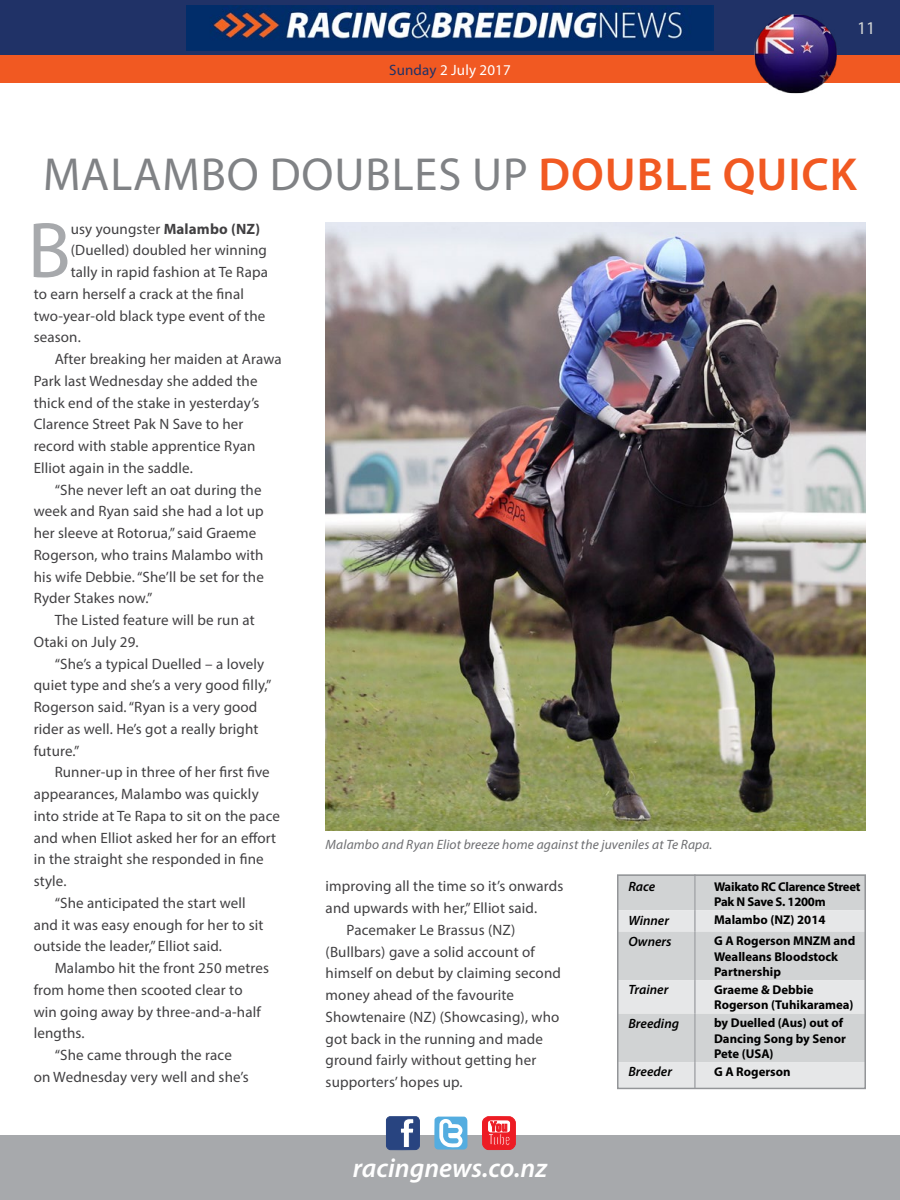
<style>
.page{position:relative;width:900px;height:1200px;background:#fff}
.page>*{position:absolute;margin:0;border:0;box-sizing:border-box;transform-origin:0 0}
.t1{font:79.5px "Myriad Pro";color:#a7a9ac}
.t2{font:46.5px "Myriad Pro";letter-spacing:.02em;color:#808285}
.t3{font:italic 600 27px "Myriad Pro";color:#fff}
.t4{font:18px "Myriad Pro";color:#d1d4d4}
.t5{font:15px "Myriad Pro";letter-spacing:.01em;color:#414042}
.t6{font:15px "Myriad Pro";letter-spacing:.01em;color:#fff}
.t7{font:italic 13.5px "Myriad Pro";letter-spacing:.01em;color:#6d6e71}
.t8{font:italic 600 13.5px "Myriad Pro";color:#000}
.t9{font:700 12.75px/15.3px "Myriad Pro";color:#000}
.t10{font:700 12.75px/15.3px "Myriad Pro";letter-spacing:-.02em;color:#000}
.s1{color:#203267}
.s2{font-weight:600;color:#f15922}
.s3{font-weight:700}
</style>
<div class="page">
<div style="left:0;top:1136px;width:900px;height:64px;background:#a7a9ac"></div>
<svg style="left:386px;top:1117px;width:34px;height:33px"></svg>
<svg style="left:434px;top:1117px;width:33px;height:33px"></svg>
<svg style="left:482px;top:1116px;width:34px;height:34px"></svg>
<div style="left:0;top:0;width:900px;height:64px;background:#203267"></div>
<img style="left:187px;top:5px;width:526px;height:46px">
<div style="left:0;top:56px;width:900px;height:27px;background:#f15922"></div>
<img style="left:326px;top:222px;width:540px;height:609px">
<img style="left:752px;top:14px;width:88px;height:80px">
<div style="left:620px;top:877px;width:243px;height:33px;background:#d1d3d4"></div>
<svg style="left:620px;top:910px;width:243px;height:176px;background:#dadcdd"></svg>
<hr style="left:694px;top:874px;width:2px;height:36px;background:#a7a9ac">
<hr style="left:694px;top:910px;width:2px;height:21px;background:#a7a9ac">
<hr style="left:694px;top:931px;width:2px;height:49px;background:#a7a9ac">
<hr style="left:694px;top:980px;width:2px;height:33px;background:#a7a9ac">
<hr style="left:694px;top:1013px;width:2px;height:49px;background:#a7a9ac">
<hr style="left:694px;top:1062px;width:2px;height:26px;background:#a7a9ac">
<div style="left:617px;top:874px;width:249px;height:215px;border:2px solid #939598"></div>
<p class="t6" style="left:389px;top:61px;width:123px"><span class="s1">Sunday</span> 2 July 2017</p>
<p class="t4" style="left:857px;top:17px;width:20px">11</p>
<h2 class="t2" style="left:43px;top:146px;width:815px">MALAMBO DOUBLES UP <span class="s2">DOUBLE QUICK</span></h2>
<h1 class="t1" style="left:28px;top:201px;width:45px">B</h1>
<p class="t5" style="left:71px;top:219px;width:191px">usy youngster <span class="s3">Malambo (NZ)</span></p>
<p class="t5" style="left:71px;top:241px;width:198px">(Duelled) doubled her winning</p>
<p class="t5" style="left:71px;top:263px;width:199px">tally in rapid fashion at Te Rapa</p>
<p class="t5" style="left:34px;top:285px;width:212px">to earn herself a crack at the final</p>
<p class="t5" style="left:34px;top:306px;width:233px">two-year-old black type event of the</p>
<p class="t5" style="left:34px;top:328px;width:49px">season.</p>
<p class="t5" style="left:55px;top:350px;width:229px">After breaking her maiden at Arawa</p>
<p class="t5" style="left:34px;top:372px;width:225px">Park last Wednesday she added the</p>
<p class="t5" style="left:34px;top:393px;width:227px">thick end of the stake in yesterday’s</p>
<p class="t5" style="left:34px;top:415px;width:211px">Clarence Street Pak N Save to her</p>
<p class="t5" style="left:34px;top:437px;width:223px">record with stable apprentice Ryan</p>
<p class="t5" style="left:34px;top:459px;width:161px">Elliot again in the saddle.</p>
<p class="t5" style="left:55px;top:480px;width:208px">“She never left an oat during the</p>
<p class="t5" style="left:34px;top:502px;width:232px">week and Ryan said she had a lot up</p>
<p class="t5" style="left:34px;top:524px;width:224px">her sleeve at Rotorua,” said Graeme</p>
<p class="t5" style="left:34px;top:546px;width:231px">Rogerson, who trains Malambo with</p>
<p class="t5" style="left:34px;top:567px;width:232px">his wife Debbie. “She’ll be set for the</p>
<p class="t5" style="left:34px;top:589px;width:120px">Ryder Stakes now.”</p>
<p class="t5" style="left:55px;top:611px;width:202px">The Listed feature will be run at</p>
<p class="t5" style="left:34px;top:633px;width:107px">Otaki on July 29.</p>
<p class="t5" style="left:55px;top:654px;width:211px">“She’s a typical Duelled – a lovely</p>
<p class="t5" style="left:34px;top:676px;width:239px">quiet type and she’s a very good filly,”</p>
<p class="t5" style="left:34px;top:698px;width:225px">Rogerson said. “Ryan is a very good</p>
<p class="t5" style="left:34px;top:720px;width:226px">rider as well. He’s got a really bright</p>
<p class="t5" style="left:34px;top:741px;width:47px">future.”</p>
<p class="t5" style="left:55px;top:763px;width:217px">Runner-up in three of her first five</p>
<p class="t5" style="left:34px;top:785px;width:227px">appearances, Malambo was quickly</p>
<p class="t5" style="left:34px;top:807px;width:248px">into stride at Te Rapa to sit on the pace</p>
<p class="t5" style="left:34px;top:828px;width:244px">and when Elliot asked her for an effort</p>
<p class="t5" style="left:34px;top:850px;width:232px">in the straight she responded in fine</p>
<p class="t5" style="left:34px;top:872px;width:34px">style.</p>
<p class="t5" style="left:55px;top:894px;width:193px">“She anticipated the start well</p>
<p class="t5" style="left:34px;top:915px;width:231px">and it was easy enough for her to sit</p>
<p class="t5" style="left:34px;top:937px;width:190px">outside the leader,” Elliot said.</p>
<p class="t5" style="left:55px;top:959px;width:216px">Malambo hit the front 250 metres</p>
<p class="t5" style="left:34px;top:981px;width:210px">from home then scooted clear to</p>
<p class="t5" style="left:34px;top:1002px;width:229px">win going away by three-and-a-half</p>
<p class="t5" style="left:34px;top:1024px;width:52px">lengths.</p>
<p class="t5" style="left:55px;top:1046px;width:179px">“She came through the race</p>
<p class="t5" style="left:34px;top:1068px;width:216px">on Wednesday very well and she’s</p>
<p class="t7" style="left:326px;top:837px;width:388px">Malambo and Ryan Eliot breeze home against the juveniles at Te Rapa.</p>
<p class="t5" style="left:326px;top:877px;width:239px">improving all the time so it’s onwards</p>
<p class="t5" style="left:326px;top:899px;width:213px">and upwards with her,” Elliot said.</p>
<p class="t5" style="left:347px;top:921px;width:170px">Pacemaker Le Brassus (NZ)</p>
<p class="t5" style="left:326px;top:942px;width:211px">(Bullbars) gave a solid account of</p>
<p class="t5" style="left:326px;top:964px;width:237px">himself on debut by claiming second</p>
<p class="t5" style="left:326px;top:986px;width:190px">money ahead of the favourite</p>
<p class="t5" style="left:326px;top:1008px;width:235px">Showtenaire (NZ) (Showcasing), who</p>
<p class="t5" style="left:326px;top:1029px;width:219px">got back in the running and made</p>
<p class="t5" style="left:326px;top:1051px;width:212px">ground fairly without getting her</p>
<p class="t5" style="left:326px;top:1073px;width:139px">supporters’ hopes up.</p>
<h3 class="t3" style="left:353px;top:1150px;width:196px">racingnews.co.nz</h3>
<p class="t8" style="left:629px;top:878px;width:28px">Race</p>
<p class="t10" style="left:714px;top:878px;width:148px">Waikato RC Clarence Street<br>Pak N Save S. 1200m</p>
<p class="t8" style="left:629px;top:911px;width:42px">Winner</p>
<p class="t9" style="left:714px;top:912px;width:113px">Malambo (NZ) 2014</p>
<p class="t8" style="left:629px;top:933px;width:45px">Owners</p>
<p class="t9" style="left:714px;top:933px;width:143px">G A Rogerson MNZM and<br>Wealleans Bloodstock<br>Partnership</p>
<p class="t8" style="left:629px;top:981px;width:41px">Trainer</p>
<p class="t9" style="left:714px;top:982px;width:141px">Graeme &amp; Debbie<br>Rogerson (Tuhikaramea)</p>
<p class="t8" style="left:629px;top:1015px;width:52px">Breeding</p>
<p class="t9" style="left:714px;top:1015px;width:133px">by Duelled (Aus) out of<br>Dancing Song by Senor<br>Pete (USA)</p>
<p class="t8" style="left:629px;top:1063px;width:45px">Breeder</p>
<p class="t9" style="left:714px;top:1064px;width:78px">G A Rogerson</p>
</div>
